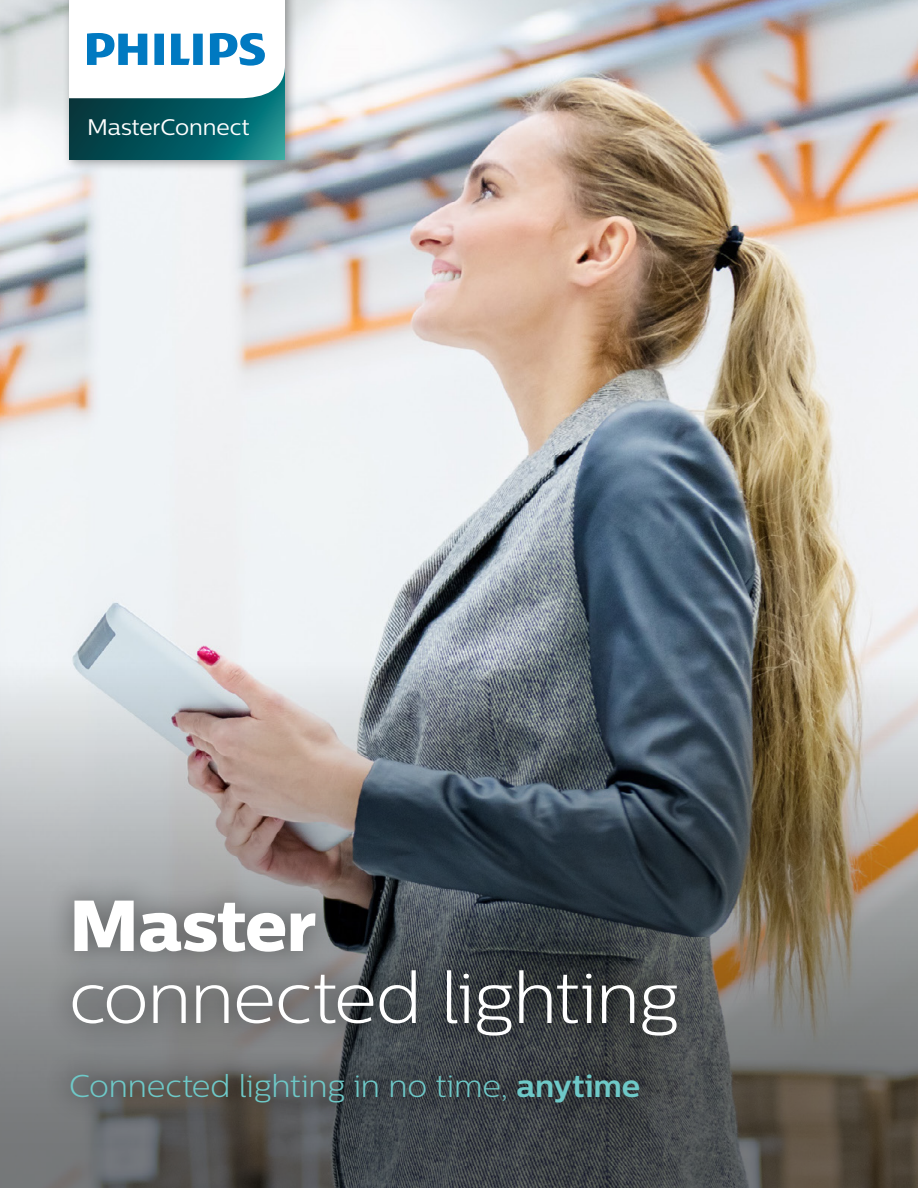
<style>
.page{position:relative;width:918px;height:1188px;background:#fff}
.page>*{position:absolute;margin:0;border:0;box-sizing:border-box;transform-origin:0 0}
.t1{font:300 72px "Centrale Sans";letter-spacing:-.02em;color:#fff}
.t2{font:72px "Centrale Sans X Bold";letter-spacing:-.01em;color:#fff}
.t3{font:300 31.5px "Centrale Sans";letter-spacing:-.01em;color:#6ec9c8}
.t4{font:22.5px "Centrale Sans";color:#fff}
.s1{font-weight:700}
</style>
<div class="page">
<img style="left:0;top:0;width:918px;height:662px">
<img style="left:0;top:662px;width:918px;height:526px">
<div style="left:63px;top:0;width:235px;height:172px;background:#000;opacity:.35"></div>
<svg style="left:69px;top:98px;width:216px;height:61px;background:#055960"></svg>
<svg style="left:69px;top:0;width:216px;height:98px"></svg>
<div style="left:44px;top:873px;width:660px;height:256px;background:#000;opacity:.3"></div>
<p class="t4" style="left:87px;top:114px;width:164px">MasterConnect</p>
<h1 class="t2" style="left:69px;top:881px;width:249px">Master</h1>
<h1 class="t1" style="left:69px;top:957px;width:612px">connected lighting</h1>
<p class="t3" style="left:69px;top:1068px;width:573px">Connected lighting in no time, <span class="s1">anytime</span></p>
</div>
